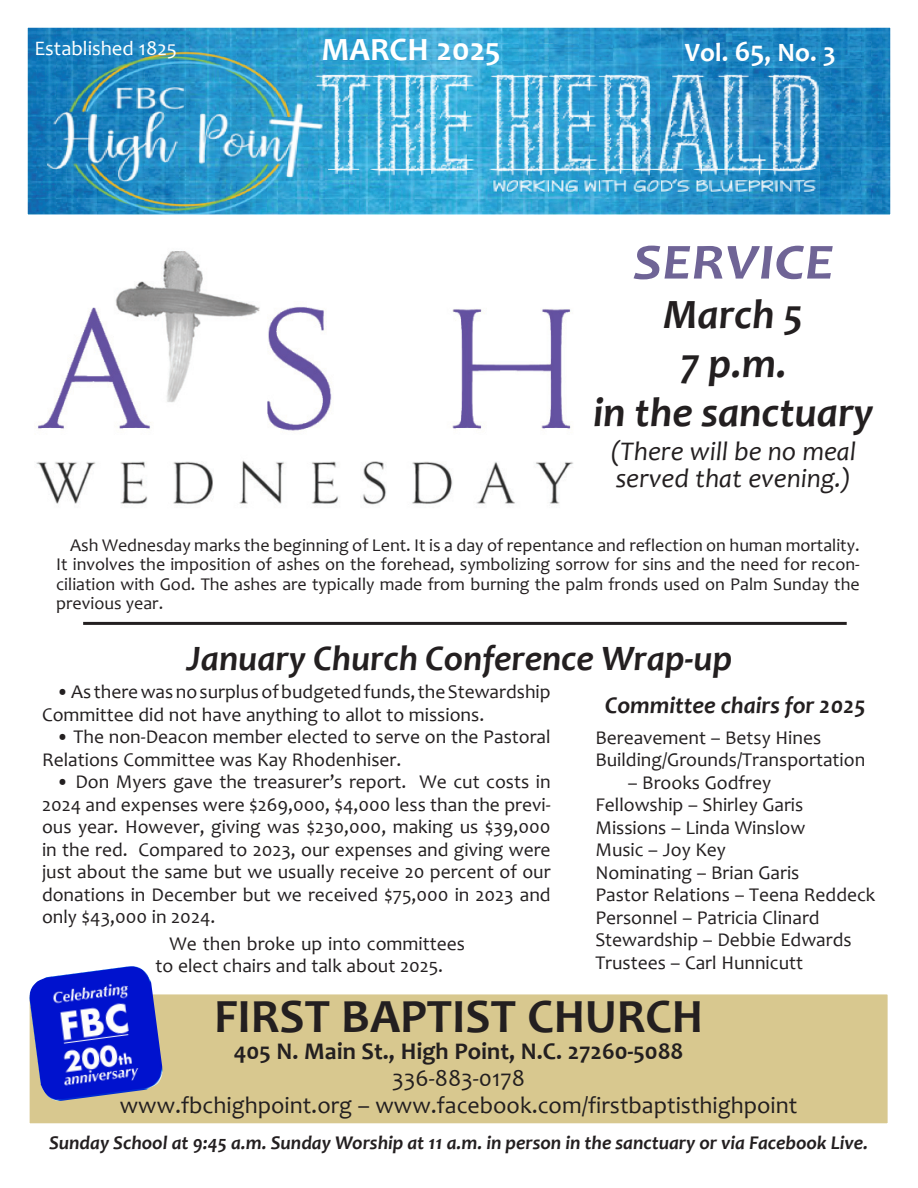
<style>
.page{position:relative;width:918px;height:1188px;background:#fff}
.page>*{position:absolute;margin:0;border:0;box-sizing:border-box;transform-origin:0 0}
.headers{font:italic 700 51px "Candara";color:#6f6496;scale:1.14 1}
.body_text_smaller{font:700 48px "Candara";color:#231f20}
.headers-2{font:italic 700 42px "Candara";color:#231f20}
.headers-3{font:italic 700 36px "Candara";color:#231f20}
.body_text_smaller-2{font:700 32.7px "Candara";color:#fff}
.body_text_new_9-2020{font:italic 27px/27px "Candara";color:#231f20}
.body_text_smaller-3{font:700 26.7px "Candara";color:#fff}
.body_text_smaller-4{font:24px "Candara";color:#231f20}
.body_text_smaller-5{font:700 24px "Candara";color:#231f20}
.headers-4{font:italic 700 24px "Candara";color:#231f20}
.body_text_smaller-6{font:20.7px "Candara";color:#fff}
.body_text_new_9-2020-2{font:19.5px/22.5px "Candara";color:#231f20}
.headers-5{font:italic 700 19.5px "Candara";color:#231f20}
.body_text_new_9-2020-3{font:18px/19.5px "Candara";color:#231f20;text-align:justify}
.s1{font-size:29.7px}
</style>
<div class="page">
<img style="left:29px;top:29px;width:860px;height:184px">
<div style="left:26px;top:26px;width:866px;height:190px;border:2px solid #fff"></div>
<div style="left:27px;top:991px;width:864px;height:135px;background:#d8c88f;border:3px solid #fff"></div>
<img style="left:29px;top:966px;width:134px;height:135px">
<img style="left:36px;top:251px;width:537px;height:254px">
<hr style="left:83px;top:622px;width:764px;height:3px;background:#231f20">
<p class="body_text_smaller-6" style="left:35px;top:36px;width:144px">Established 1825</p>
<p class="body_text_smaller-2" style="left:321px;top:29px;width:181px">MARCH 2025</p>
<p class="body_text_smaller-3" style="left:685px;top:35px;width:152px">Vol. <span class="s1">65</span>, No. 3</p>
<p class="headers" style="left:633px;top:230px;width:178px">SERVICE</p>
<p class="headers-2" style="left:664px;top:288px;width:141px">March 5</p>
<p class="headers-2" style="left:680px;top:337px;width:108px">7 p.m.</p>
<p class="headers-2" style="left:593px;top:386px;width:282px">in the sanctuary</p>
<p class="body_text_new_9-2020" style="left:611px;top:438px;width:247px">(There will be no meal served that evening.)</p>
<p class="body_text_new_9-2020-3" style="left:56px;top:535px;width:805px;text-indent:14px">Ash Wednesday marks the beginning of Lent. It is a day of repentance and reflection on human mortality.<br>It involves the imposition of ashes on the forehead, symbolizing sorrow for sins and the need for recon&shy;ciliation with God. The ashes are typically made from burning the palm fronds used on Palm Sunday the previous year.</p>
<p class="headers-3" style="left:187px;top:635px;width:547px">January Church Conference Wrap-up</p>
<p class="headers-4" style="left:605px;top:691px;width:262px">Committee chairs for 2025</p>
<p class="body_text_new_9-2020-2" style="left:595px;top:726px;width:227px">Bereavement – Betsy Hines</p>
<p class="body_text_new_9-2020-2" style="left:595px;top:749px;width:271px">Building/Grounds/Transportation</p>
<p class="body_text_new_9-2020-2" style="left:628px;top:771px;width:145px">– Brooks Godfrey</p>
<p class="body_text_new_9-2020-2" style="left:595px;top:794px;width:210px">Fellowship – Shirley Garis</p>
<p class="body_text_new_9-2020-2" style="left:595px;top:816px;width:212px">Missions – Linda Winslow</p>
<p class="body_text_new_9-2020-2" style="left:595px;top:839px;width:132px">Music – Joy Key</p>
<p class="body_text_new_9-2020-2" style="left:595px;top:861px;width:206px">Nominating – Brian Garis</p>
<p class="body_text_new_9-2020-2" style="left:595px;top:884px;width:282px">Pastor Relations – Teena Reddeck</p>
<p class="body_text_new_9-2020-2" style="left:595px;top:906px;width:226px">Personnel – Patricia Clinard</p>
<p class="body_text_new_9-2020-2" style="left:595px;top:929px;width:258px">Stewardship – Debbie Edwards</p>
<p class="body_text_new_9-2020-2" style="left:595px;top:951px;width:209px">Trustees – Carl Hunnicutt</p>
<p class="body_text_new_9-2020-2" style="left:42px;top:681px;width:510px;text-indent:14px">• As there was no surplus of budgeted funds, the Stewardship<br>Committee did not have anything to allot to missions.</p>
<p class="body_text_new_9-2020-2" style="left:42px;top:726px;width:510px;text-indent:14px">• The non-Deacon member elected to serve on the Pastoral<br>Relations Committee was Kay Rhodenhiser.</p>
<p class="body_text_new_9-2020-2" style="left:42px;top:771px;width:510px;text-align:justify;text-indent:14px">• Don Myers gave the treasurer’s report. We cut costs in 2024 and expenses were $269,000, $4,000 less than the previ&shy;ous year. However, giving was $230,000, making us $39,000 in the red. Compared to 2023, our expenses and giving were just about the same but we usually receive 20 percent of our donations in December but we received $75,000 in 2023 and only $43,000 in 2024.</p>
<p class="body_text_new_9-2020-2" style="left:156px;top:932px;width:311px;text-indent:14px">We then broke up into committees to elect chairs and talk about 2025.</p>
<p class="body_text_smaller" style="left:214px;top:987px;width:491px">FIRST BAPTIST CHURCH</p>
<p class="body_text_smaller-5" style="left:234px;top:1036px;width:451px">405 N. Main St., High Point, N.C. 27260-5088</p>
<p class="body_text_smaller-4" style="left:392px;top:1063px;width:134px">336-883-0178</p>
<p class="body_text_smaller-4" style="left:120px;top:1090px;width:679px">www.fbchighpoint.org – www.facebook.com/firstbaptisthighpoint</p>
<p class="headers-5" style="left:49px;top:1131px;width:821px">Sunday School at 9:45 a.m. Sunday Worship at 11 a.m. in person in the sanctuary or via Facebook Live.</p>
</div>
